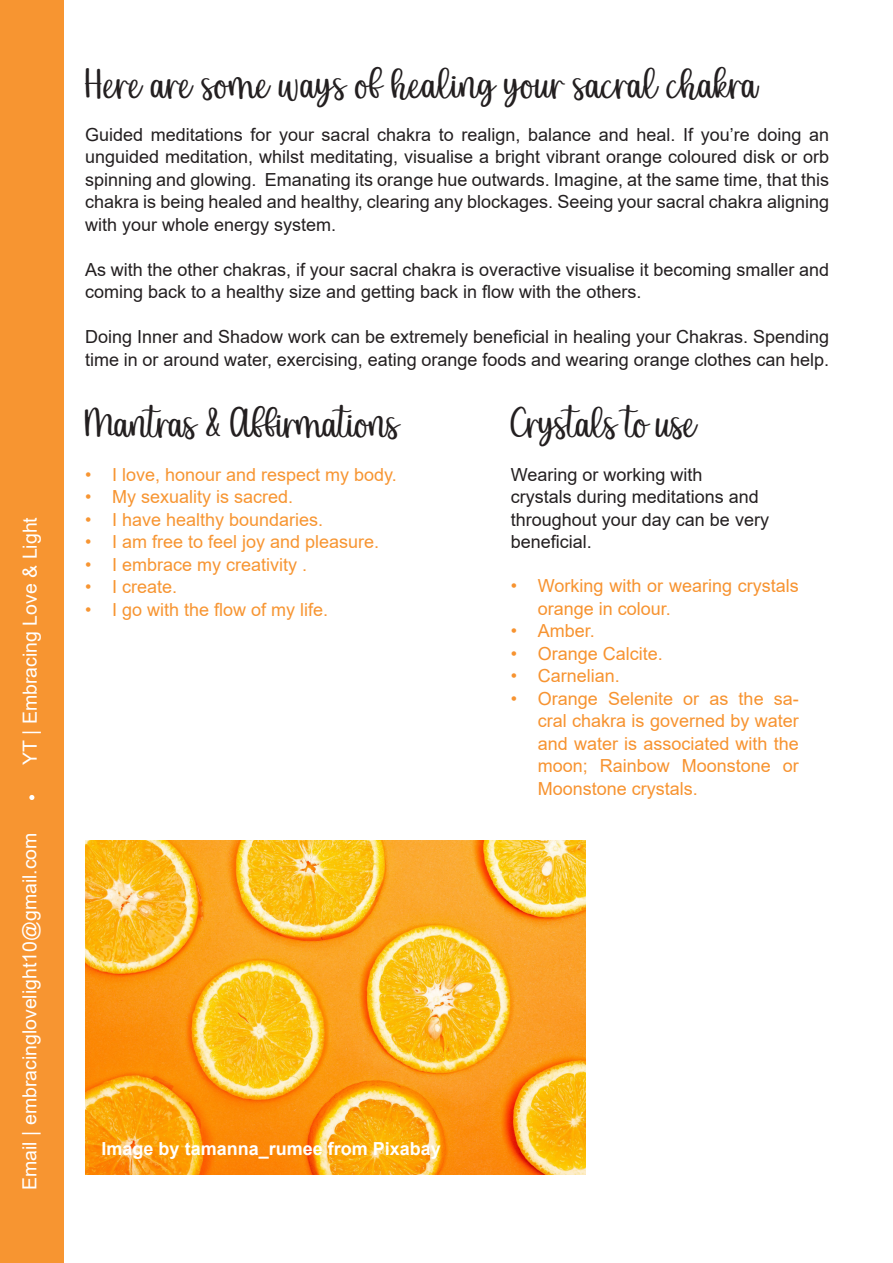
<style>
.page{position:relative;width:893px;height:1263px;background:#fff}
.page>*{position:absolute;margin:0;border:0;box-sizing:border-box;transform-origin:0 0}
.t1{font:36px "Wishingly";letter-spacing:.02em;color:#231f20}
.t2{font:36px "Wishingly";color:#231f20}
.t3{font:19.5px "Arial";color:#fff}
.t4{font:18px/22.5px "Arial";color:#231f20}
.t5{font:18px/22.5px "Arial";color:#f79330}
.t6{font:18px "Arial";color:#f79532}
.t7{font:700 18px "Arial";color:#fff}
</style>
<div class="page">
<div style="left:0;top:0;width:64px;height:1263px;background:#f79531"></div>
<svg style="left:29px;top:795px;width:5px;height:5px"></svg>
<img style="left:85px;top:840px;width:501px;height:334px">
<p class="t3" style="left:16px;top:765px;width:249px;rotate:-90deg">YT | Embracing Love &amp; Light</p>
<p class="t3" style="left:16px;top:1190px;width:359px;rotate:-90deg">Email | embracinglovelight10@gmail.com</p>
<p class="t1" style="left:85px;top:62px;width:674px">Here are some ways of healing your sacral chakra</p>
<p class="t4" style="left:85px;top:123px;width:746px;text-align:justify">Guided meditations for your sacral chakra to realign, balance and heal. If you’re doing an unguided meditation, whilst meditating, visualise a bright vibrant orange coloured disk or orb spinning and glowing. Emanating its orange hue outwards. Imagine, at the same time, that this chakra is being healed and healthy, clearing any blockages. Seeing your sacral chakra aligning with your whole energy system.</p>
<p class="t4" style="left:85px;top:258px;width:746px">As with the other chakras, if your sacral chakra is overactive visualise it becoming smaller and coming back to a healthy size and getting back in flow with the others.</p>
<p class="t4" style="left:85px;top:325px;width:746px">Doing Inner and Shadow work can be extremely beneficial in healing your Chakras. Spending time in or around water, exercising, eating orange foods and wearing orange clothes can help.</p>
<p class="t2" style="left:85px;top:401px;width:315px">Mantras &amp; Affirmations</p>
<p class="t6" style="left:85px;top:462px;width:313px">• I love, honour and respect my body.</p>
<p class="t6" style="left:85px;top:484px;width:210px">• My sexuality is sacred.</p>
<p class="t6" style="left:85px;top:507px;width:240px">• I have healthy boundaries.</p>
<p class="t6" style="left:85px;top:529px;width:296px">• I am free to feel joy and pleasure.</p>
<p class="t6" style="left:85px;top:552px;width:224px">• I embrace my creativity .</p>
<p class="t6" style="left:85px;top:574px;width:94px">• I create.</p>
<p class="t6" style="left:85px;top:597px;width:245px">• I go with the flow of my life.</p>
<p class="t2" style="left:511px;top:401px;width:186px">Crystals to use</p>
<p class="t4" style="left:511px;top:463px;width:193px">Wearing or working with</p>
<p class="t4" style="left:511px;top:485px;width:250px">crystals during meditations and</p>
<p class="t4" style="left:511px;top:508px;width:260px">throughout your day can be very</p>
<p class="t4" style="left:511px;top:530px;width:83px">beneficial.</p>
<p class="t5" style="left:538px;top:575px;width:262px;text-indent:-27px">• Working with or wearing crystals orange in colour.</p>
<p class="t5" style="left:511px;top:620px;width:86px">• Amber.</p>
<p class="t5" style="left:511px;top:642px;width:154px">• Orange Calcite.</p>
<p class="t5" style="left:511px;top:665px;width:111px">• Carnelian.</p>
<p class="t5" style="left:538px;top:687px;width:262px;text-align:justify;text-indent:-27px">• Orange Selenite or as the sa&shy;cral chakra is governed by water and water is associated with the moon; Rainbow Moonstone or Moonstone crystals.</p>
<p class="t7" style="left:102px;top:1136px;width:341px">Image by tamanna_rumee from Pixabay</p>
</div>
